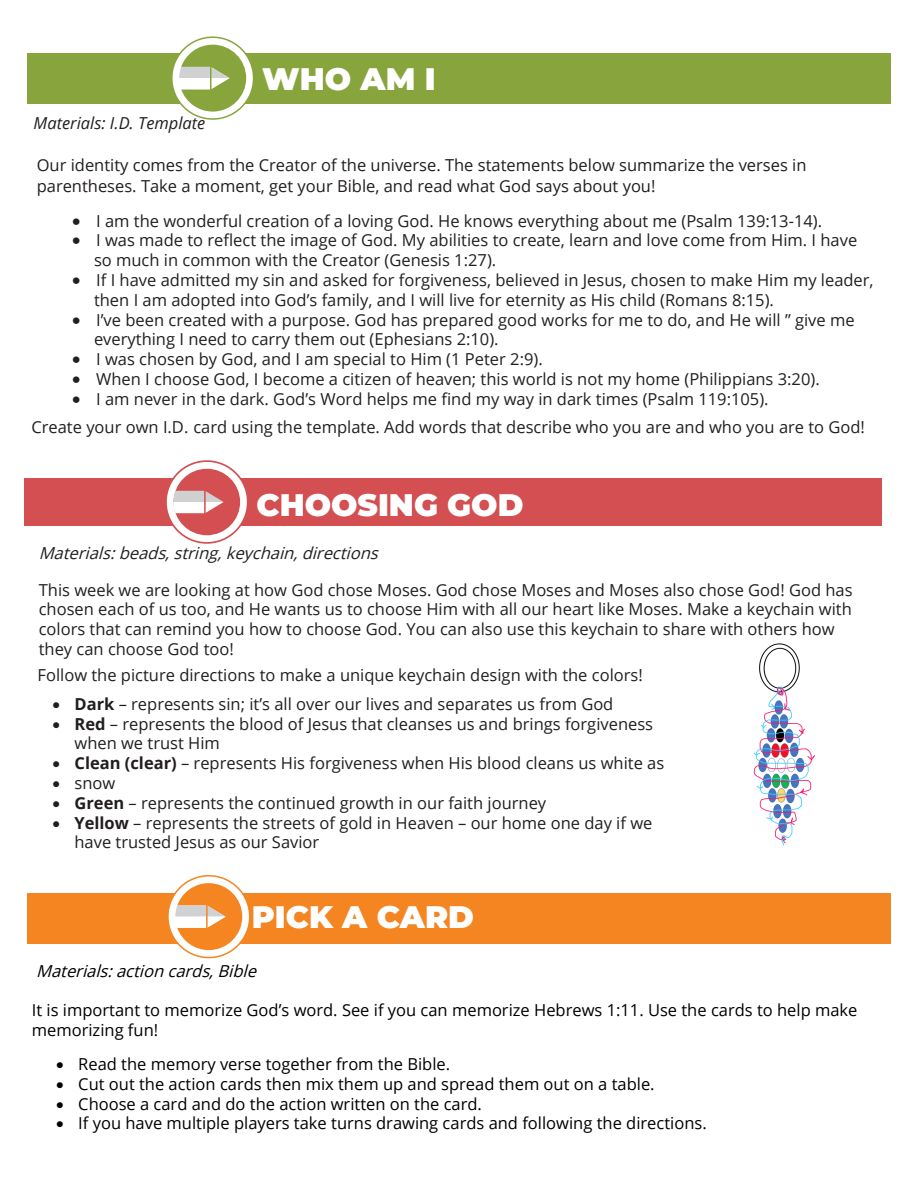
<style>
.page{position:relative;width:918px;height:1188px;background:#fff}
.page>*{position:absolute;margin:0;border:0;box-sizing:border-box;transform-origin:0 0}
.t1{font:900 31.2px "Montserrat";color:#fff}
.t2{font:16.5px/19.8px "Open Sans";color:#231f20}
.t3{font:16.5px/19.8px "Open Sans";color:#221e1f}
.t4{font:16.5px/19.8px "Open Sans";color:#000}
.t5{font:italic 16.5px "Open Sans";color:#231f20}
.t6{font:italic 16.5px "Open Sans";color:#000}
.t7{font:italic 16.5px "Open Sans";color:#231f20}
.s1{font-weight:700}
</style>
<div class="page">
<div style="left:0;top:53px;width:918px;height:50px;background:#88a53d"></div>
<svg style="left:172px;top:37px;width:82px;height:82px"></svg>
<div style="left:171px;top:36px;width:83px;height:84px;border:2px solid #88a53d;border-radius:50%"></div>
<svg style="left:179px;top:45px;width:67px;height:67px"></svg>
<hr style="left:210px;top:59px;width:1px;height:44px;background:#88a53d">
<div style="left:1px;top:893px;width:917px;height:50px;background:#f48520"></div>
<svg style="left:168px;top:876px;width:82px;height:82px"></svg>
<div style="left:167px;top:875px;width:83px;height:83px;border:2px solid #f48520;border-radius:50%"></div>
<svg style="left:175px;top:883px;width:67px;height:67px"></svg>
<hr style="left:206px;top:897px;width:2px;height:45px;background:#f48520">
<div style="left:0;top:0;width:27px;height:1186px;background:#fff"></div>
<div style="left:891px;top:0;width:27px;height:1186px;background:#fff"></div>
<div style="left:25px;top:479px;width:856px;height:47px;background:#d34f51"></div>
<svg style="left:166px;top:461px;width:82px;height:82px"></svg>
<div style="left:165px;top:460px;width:84px;height:84px;border:2px solid #d34f51;border-radius:50%"></div>
<div style="left:174px;top:469px;width:66px;height:66px;background:#d34f51;border-radius:50%"></div>
<svg style="left:173px;top:491px;width:51px;height:22px"></svg>
<hr style="left:204px;top:483px;width:2px;height:44px;background:#d34f51">
<img style="left:753px;top:643px;width:62px;height:203px">
<h1 class="t1" style="left:262px;top:56px;width:175px">WHO AM I</h1>
<p class="t7" style="left:34px;top:112px;width:173px">Materials: I.D. Template</p>
<p class="t3" style="left:37px;top:154px;width:771px;line-height:21px">Our identity comes from the Creator of the universe. The statements below summarize the verses in parentheses. Take a moment, get your Bible, and read what God says about you!</p>
<p class="t2" style="left:72px;top:210px;width:752px">• I am the wonderful creation of a loving God. He knows everything about me (Psalm 139:13-14).</p>
<p class="t2" style="left:94px;top:230px;width:765px;text-indent:-22px">• I was made to reflect the image of God. My abilities to create, learn and love come from Him. I have so much in common with the Creator (Genesis 1:27).</p>
<p class="t2" style="left:94px;top:270px;width:781px;text-indent:-22px">• If I have admitted my sin and asked for forgiveness, believed in Jesus, chosen to make Him my leader, then I am adopted into God’s family, and I will live for eternity as His child (Romans 8:15).</p>
<p class="t2" style="left:94px;top:309px;width:762px;text-indent:-22px">• I’ve been created with a purpose. God has prepared good works for me to do, and He will ” give me everything I need to carry them out (Ephesians 2:10).</p>
<p class="t2" style="left:72px;top:349px;width:472px">• I was chosen by God, and I am special to Him (1 Peter 2:9).</p>
<p class="t2" style="left:72px;top:369px;width:749px">• When I choose God, I become a citizen of heaven; this world is not my home (Philippians 3:20).</p>
<p class="t2" style="left:31px;top:384px;width:835px;line-height:28.5px;text-indent:41px">• I am never in the dark. God’s Word helps me find my way in dark times (Psalm 119:105).<br>Create your own I.D. card using the template. Add words that describe who you are and who you are to God!</p>
<h1 class="t1" style="left:257px;top:481px;width:268px">CHOOSING GOD</h1>
<p class="t5" style="left:39px;top:542px;width:346px">Materials:beads,string,keychain,directions</p>
<p class="t2" style="left:39px;top:579px;width:815px">This week we are looking at how God chose Moses. God chose Moses and Moses also chose God! God has chosen each of us too, and He wants us to choose Him with all our heart like Moses. Make a keychain with colors that can remind you how to choose God. You can also use this keychain to share with others how they can choose God too!</p>
<p class="t2" style="left:38px;top:665px;width:607px">Follow the picture directions to make a unique keychain design with the colors!</p>
<p class="t3" style="left:53px;top:693px;width:562px">• <span class="s1">Dark</span> – represents sin; it’s all over our lives and separates us from God</p>
<p class="t3" style="left:75px;top:713px;width:580px;text-indent:-22px">• <span class="s1">Red</span> – represents the blood of Jesus that cleanses us and brings forgiveness when we trust Him</p>
<p class="t3" style="left:53px;top:753px;width:613px">• <span class="s1">Clean (clear)</span> – represents His forgiveness when His blood cleans us white as</p>
<p class="t3" style="left:53px;top:773px;width:64px">• snow</p>
<p class="t3" style="left:53px;top:792px;width:495px">• <span class="s1">Green</span> – represents the continued growth in our faith journey</p>
<p class="t3" style="left:75px;top:812px;width:579px;text-indent:-22px">• <span class="s1">Yellow</span> – represents the streets of gold in Heaven – our home one day if we have trusted Jesus as our Savior</p>
<h1 class="t1" style="left:252px;top:894px;width:224px">PICK A CARD</h1>
<p class="t6" style="left:36px;top:959px;width:227px">Materials:actioncards,Bible</p>
<p class="t4" style="left:32px;top:1000px;width:827px">It is important to memorize God’s word. See if you can memorize Hebrews 1:11. Use the cards to help make memorizing fun!</p>
<p class="t4" style="left:56px;top:1054px;width:396px">• Read the memory verse together from the Bible.</p>
<p class="t4" style="left:56px;top:1074px;width:600px">• Cut out the action cards then mix them up and spread them out on a table.</p>
<p class="t4" style="left:56px;top:1093px;width:427px">• Choose a card and do the action written on the card.</p>
<p class="t4" style="left:56px;top:1113px;width:652px">• If you have multiple players take turns drawing cards and following the directions.</p>
</div>
